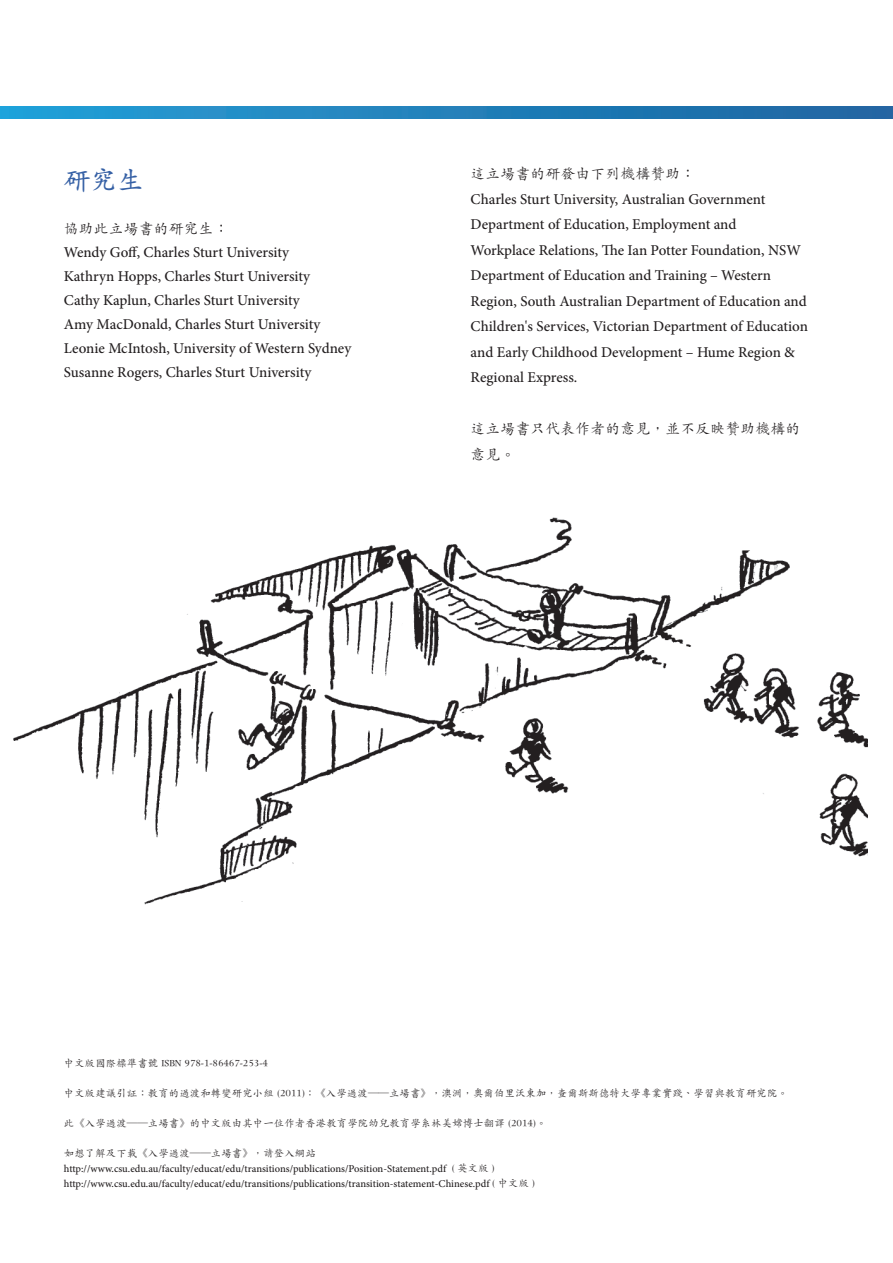
<style>
.page{position:relative;width:893px;height:1263px;background:#fff}
.page>*{position:absolute;margin:0;border:0;box-sizing:border-box;transform-origin:0 0}
.t1{font:600 27px "M Kai HK";color:#3560a5}
.t2{font:500 15px/25.5px "Minion Pro";color:#231f20}
.t3{font:500 15px/25.5px "M Kai HK";color:#231f20}
.t4{font:500 10.5px/15px "Minion Pro";color:#231f20}
.t5{font:500 10.5px "M Kai HK";color:#231f20}
.s1{font-family:"M Kai HK"}
</style>
<div class="page">
<img style="left:0;top:106px;width:893px;height:13px">
<img style="left:13px;top:517px;width:855px;height:388px">
<p class="t1" style="left:64px;top:161px;width:82px">研究生</p>
<p class="t3" style="left:64px;top:214px;width:166px">協助此立場書的研究生：</p>
<p class="t2" style="left:64px;top:239px;width:227px">Wendy Goff, Charles Sturt University</p>
<p class="t2" style="left:64px;top:263px;width:248px">Kathryn Hopps, Charles Sturt University</p>
<p class="t2" style="left:64px;top:287px;width:237px">Cathy Kaplun, Charles Sturt University</p>
<p class="t2" style="left:64px;top:311px;width:258px">Amy MacDonald, Charles Sturt University</p>
<p class="t2" style="left:64px;top:336px;width:289px;line-height:24px">Leonie McIntosh, University of Western Sydney<br>Susanne Rogers, Charles Sturt University</p>
<p class="t3" style="left:471px;top:160px;width:226px">這立場書的研發由下列機構贊助：</p>
<p class="t2" style="left:471px;top:186px;width:339px">Charles Sturt University, Australian Government Department of Education, Employment and<br>Workplace Relations, The Ian Potter Foundation, NSW Department of Education and Training – Western Region, South Australian Department of Education and Children's Services, Victorian Department of Education and Early Childhood Development – Hume Region &amp; Regional Express.</p>
<p class="t3" style="left:471px;top:415px;width:331px">這立場書只代表作者的意見，並不反映贊助機構的意見。</p>
<p class="t5" style="left:64px;top:1056px;width:205px">中文版國際標準書號 ISBN 978-1-86467-253-4</p>
<p class="t5" style="left:64px;top:1086px;width:726px">中文版建議引証：教育的過渡和轉變研究小組 (2011)：《入學過渡——立場書》，澳洲，奧爾伯里沃東加，查爾斯斯德特大學專業實踐、學習與教育研究院。</p>
<p class="t5" style="left:64px;top:1116px;width:484px">此《入學過渡——立場書》的中文版由其中一位作者香港教育學院幼兒教育學系林美嫦博士翻譯 (2014)。</p>
<p class="t5" style="left:64px;top:1146px;width:253px">如想了解及下載《入學過渡——立場書》，請登入網站</p>
<p class="t4" style="left:64px;top:1161px;width:472px">http://www.csu.edu.au/faculty/educat/edu/transitions/publications/Position-Statement.pdf <span class="s1">( 英文版 ) </span>http://www.csu.edu.au/faculty/educat/edu/transitions/publications/transition-statement-Chinese.pdf <span class="s1">( 中文版 )</span></p>
</div>
